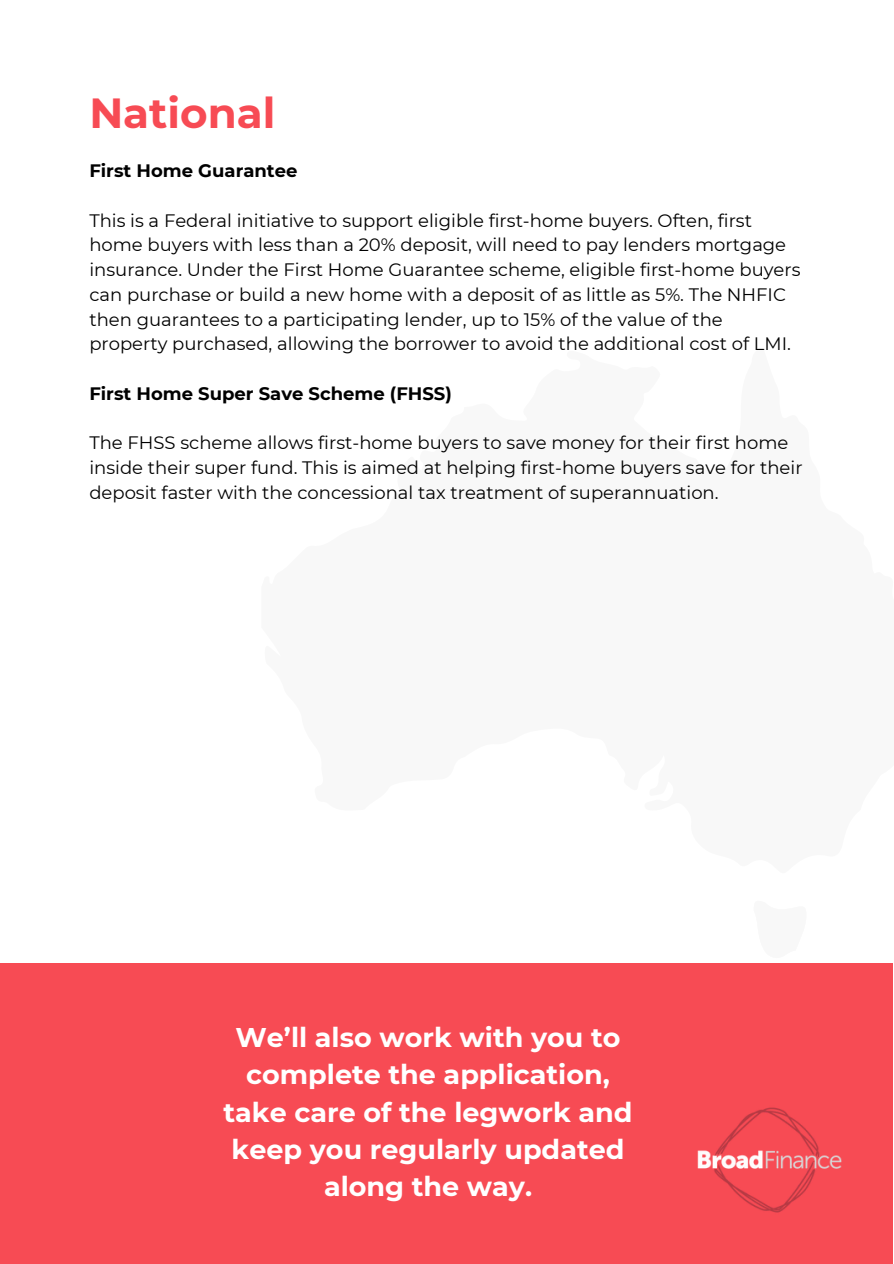
<style>
.page{position:relative;width:894px;height:1264px;background:#fff}
.page>*{position:absolute;margin:0;border:0;box-sizing:border-box;transform-origin:0 0}
.t1{font:700 42px "Montserrat";color:#f74b54}
.t2{font:700 27px/37.2px "Montserrat";color:#fff;text-align:center}
.t3{font:18px/24.8px "Montserrat";color:#000}
.t4{font:700 18px "Montserrat";color:#000}
</style>
<div class="page">
<div style="left:0;top:962px;width:893px;height:301px;background:#f74b54"></div>
<img style="left:697px;top:1107px;width:145px;height:106px">
<h1 class="t1" style="left:89px;top:87px;width:187px">National</h1>
<h3 class="t4" style="left:89px;top:160px;width:210px">First Home Guarantee</h3>
<p class="t3" style="left:89px;top:208px;width:712px">This is a Federal initiative to support eligible first-home buyers. Often, first home buyers with less than a 20% deposit, will need to pay lenders mortgage insurance. Under the First Home Guarantee scheme, eligible first-home buyers can purchase or build a new home with a deposit of as little as 5%. The NHFIC then guarantees to a participating lender, up to 15% of the value of the property purchased, allowing the borrower to avoid the additional cost of LMI.</p>
<h3 class="t4" style="left:89px;top:382px;width:364px">First Home Super Save Scheme (FHSS)</h3>
<p class="t3" style="left:89px;top:430px;width:714px">The FHSS scheme allows first-home buyers to save money for their first home inside their super fund. This is aimed at helping first-home buyers save for their deposit faster with the concessional tax treatment of superannuation.</p>
<p class="t2" style="left:223px;top:1018px;width:410px">We’ll also work with you to complete the application, take care of the legwork and keep you regularly updated along the way.</p>
</div>
